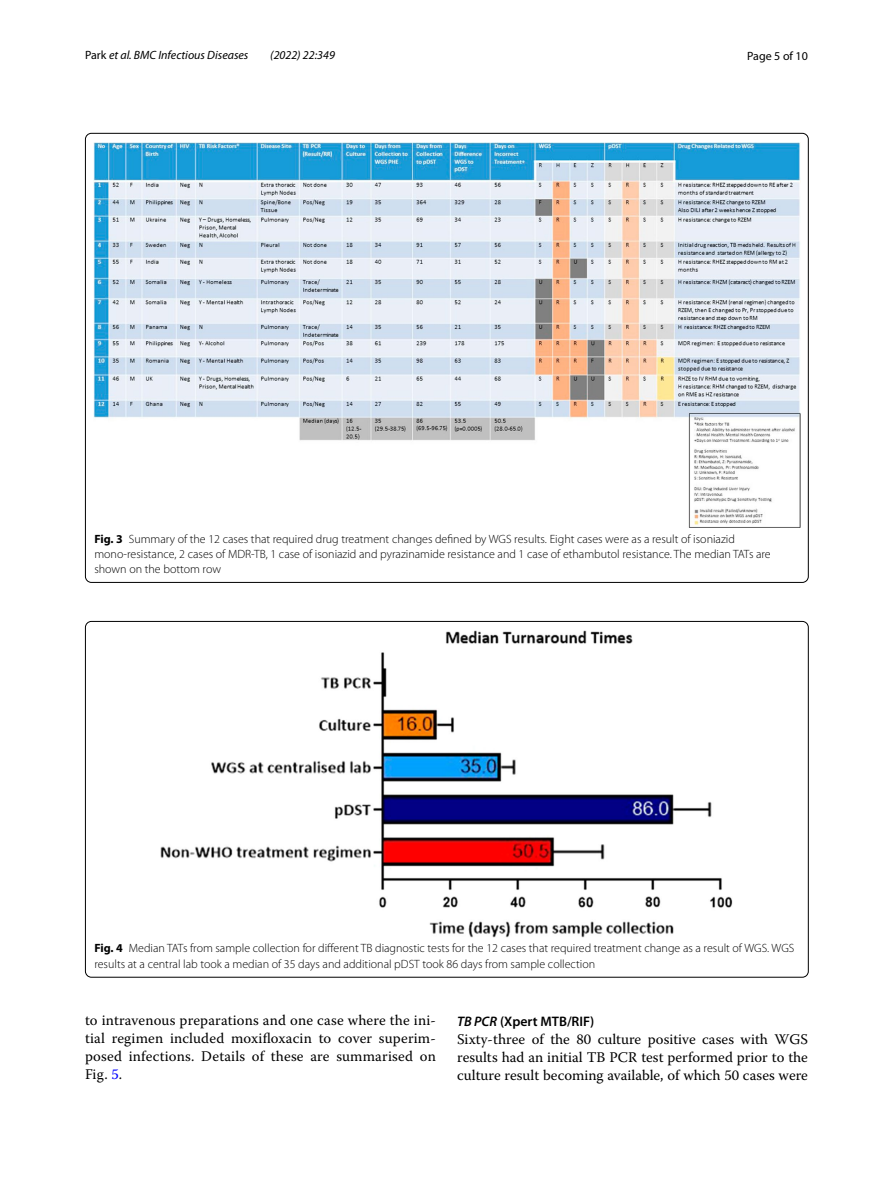
<style>
.page{position:relative;width:893px;height:1187px;background:#fff}
.page>*{position:absolute;margin:0;border:0;box-sizing:border-box;transform-origin:0 0}
.t1{font:14.7px/18px "Warnock Pro";letter-spacing:.01em;color:#000;text-align:justify}
.t2{font:600 13.8px "Myriad Pro";color:#000}
.t3{font:300 12px/15px "Myriad Pro";color:#000}
.t4{font:italic 12px "Myriad Pro";color:#000}
.t5{font:12px "Myriad Pro";color:#000}
.s1{font-style:normal}
.s2{font-weight:700}
.s3{color:#00f}
.s4{font-style:italic}
</style>
<div class="page">
<img style="left:94px;top:142px;width:706px;height:385px">
<img style="left:161px;top:630px;width:572px;height:307px">
<p class="t4" style="left:85px;top:48px;width:165px"><span class="s1">Park</span> et al. BMC Infectious Diseases</p>
<p class="t4" style="left:270px;top:48px;width:66px">(2022) 22:349</p>
<p class="t5" style="left:747px;top:48px;width:62px">Page 5 of 10</p>
<p class="t3" style="left:94px;top:531px;width:678px"><span class="s2">Fig. 3</span> Summary of the 12 cases that required drug treatment changes defined by WGS results. Eight cases were as a result of isoniazid mono-resistance, 2 cases of MDR-TB, 1 case of isoniazid and pyrazinamide resistance and 1 case of ethambutol resistance. The median TATs are shown on the bottom row</p>
<p class="t3" style="left:94px;top:941px;width:702px"><span class="s2">Fig. 4</span> Median TATs from sample collection for different TB diagnostic tests for the 12 cases that required treatment change as a result of WGS. WGS results at a central lab took a median of 35 days and additional pDST took 86 days from sample collection</p>
<p class="t1" style="left:85px;top:1010px;width:352px">to intravenous preparations and one case where the ini&shy;tial regimen included moxifloxacin to cover superim&shy;posed infections. Details of these are summarised on Fig. <span class="s3">5</span>.</p>
<p class="t2" style="left:457px;top:1012px;width:139px"><span class="s4">TB PCR</span> (Xpert MTB/RIF)</p>
<p class="t1" style="left:457px;top:1029px;width:352px">Sixty-three of the 80 culture positive cases with WGS results had an initial TB PCR test performed prior to the culture result becoming available, of which 50 cases were</p>
</div>
